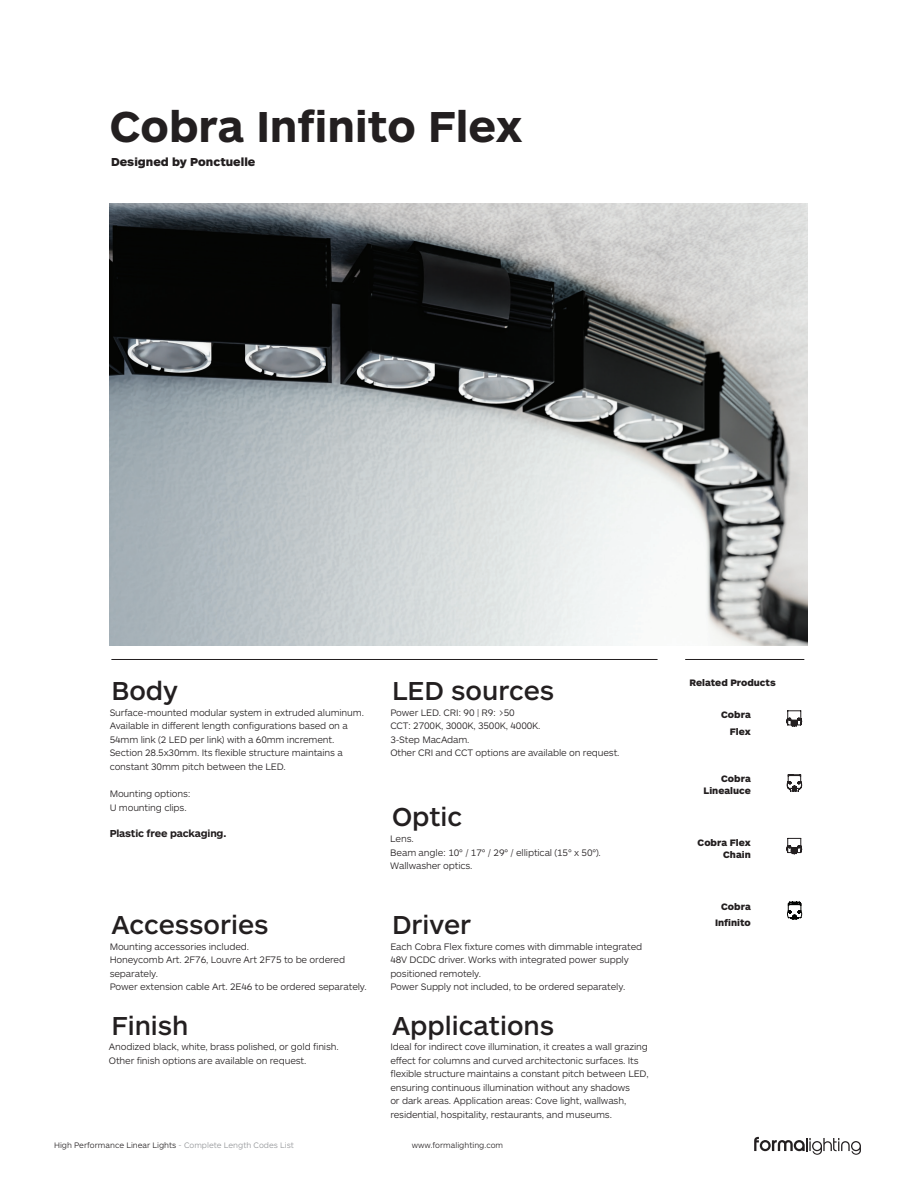
<style>
.page{position:relative;width:915px;height:1191px;background:#fff}
.page>*{position:absolute;margin:0;border:0;box-sizing:border-box;transform-origin:0 0}
.t1{font:700 45px "ARS Maquette";color:#231f20}
.t2{font:500 27px "ARS Maquette";color:#231f20}
.t3{font:900 12px "ARS Maquette";color:#231f20}
.t4{font:700 10.5px "ARS Maquette";letter-spacing:-.015em;color:#231f20}
.t5{font:300 9.75px/13.5px "ARS Maquette";letter-spacing:-.015em;color:#231f20}
.t6{font:900 9.75px/16.5px "ARS Maquette";color:#231f20;text-align:right}
.t7{font:300 8.25px "ARS Maquette";color:#231f20}
.s1{color:#939598}
</style>
<div class="page">
<svg style="left:754px;top:1136px;width:106px;height:18px"></svg>
<hr style="left:111px;top:659px;width:546px;height:1px;background:#231f20">
<hr style="left:685px;top:659px;width:119px;height:1px;background:#231f20">
<img style="left:110px;top:203px;width:697px;height:442px">
<svg style="left:786px;top:710px;width:15px;height:16px"></svg>
<svg style="left:786px;top:774px;width:15px;height:17px"></svg>
<svg style="left:786px;top:838px;width:15px;height:16px"></svg>
<svg style="left:787px;top:901px;width:14px;height:18px"></svg>
<h1 class="t1" style="left:110px;top:97px;width:414px">Cobra Infinito Flex</h1>
<p class="t3" style="left:111px;top:154px;width:146px">Designed by Ponctuelle</p>
<h2 class="t2" style="left:111px;top:673px;width:68px">Body</h2>
<p class="t5" style="left:110px;top:705px;width:256px">Surface-mounted modular system in extruded aluminum.<br>Available in different length configurations based on a 54mm link (2 LED per link) with a 60mm increment.<br>Section 28.5x30mm. Its flexible structure maintains a constant 30mm pitch between the LED.</p>
<p class="t5" style="left:110px;top:786px;width:82px">Mounting options:<br>U mounting clips.</p>
<p class="t4" style="left:110px;top:827px;width:118px">Plastic free packaging.</p>
<h2 class="t2" style="left:392px;top:673px;width:164px">LED sources</h2>
<p class="t5" style="left:390px;top:705px;width:230px">Power LED. CRI: 90 | R9: &gt;50<br>CCT: 2700K, 3000K, 3500K, 4000K.<br>3-Step MacAdam.<br>Other CRI and CCT options are available on request.</p>
<h2 class="t2" style="left:392px;top:799px;width:72px">Optic</h2>
<p class="t5" style="left:390px;top:831px;width:212px">Lens.<br>Beam angle: 10° / 17° / 29° / elliptical (15° x 50°).<br>Wallwasher optics.</p>
<h2 class="t2" style="left:111px;top:907px;width:159px">Accessories</h2>
<h2 class="t2" style="left:392px;top:907px;width:81px">Driver</h2>
<p class="t5" style="left:110px;top:939px;width:258px">Mounting accessories included.<br>Honeycomb Art. 2F76, Louvre Art 2F75 to be ordered separately.<br>Power extension cable Art. 2E46 to be ordered separately.</p>
<p class="t5" style="left:390px;top:939px;width:253px">Each Cobra Flex fixture comes with dimmable integrated 48V DCDC driver. Works with integrated power supply positioned remotely.<br>Power Supply not included, to be ordered separately.</p>
<h2 class="t2" style="left:111px;top:1008px;width:79px">Finish</h2>
<h2 class="t2" style="left:392px;top:1008px;width:164px">Applications</h2>
<p class="t5" style="left:109px;top:1039px;width:231px">Anodized black, white, brass polished, or gold finish.<br>Other finish options are available on request.</p>
<p class="t5" style="left:390px;top:1039px;width:260px">Ideal for indirect cove illumination, it creates a wall grazing effect for columns and curved architectonic surfaces. Its flexible structure maintains a constant pitch between LED, ensuring continuous illumination without any shadows<br>or dark areas. Application areas: Cove light, wallwash, residential, hospitality, restaurants, and museums.</p>
<p class="t7" style="left:54px;top:1139px;width:241px">High Performance Linear Lights <span class="s1">- Complete Length Codes List</span></p>
<p class="t7" style="left:411px;top:1139px;width:93px">www.formalighting.com</p>
<p class="t6" style="left:689px;top:674px;width:88px">Related Products</p>
<p class="t6" style="left:721px;top:706px;width:31px">Cobra<br>Flex</p>
<p class="t6" style="left:703px;top:772px;width:49px;line-height:12px">Cobra<br>Linealuce</p>
<p class="t6" style="left:697px;top:836px;width:55px;line-height:12px">Cobra Flex<br>Chain</p>
<p class="t6" style="left:714px;top:897px;width:37px">Cobra<br>Infinito</p>
</div>
